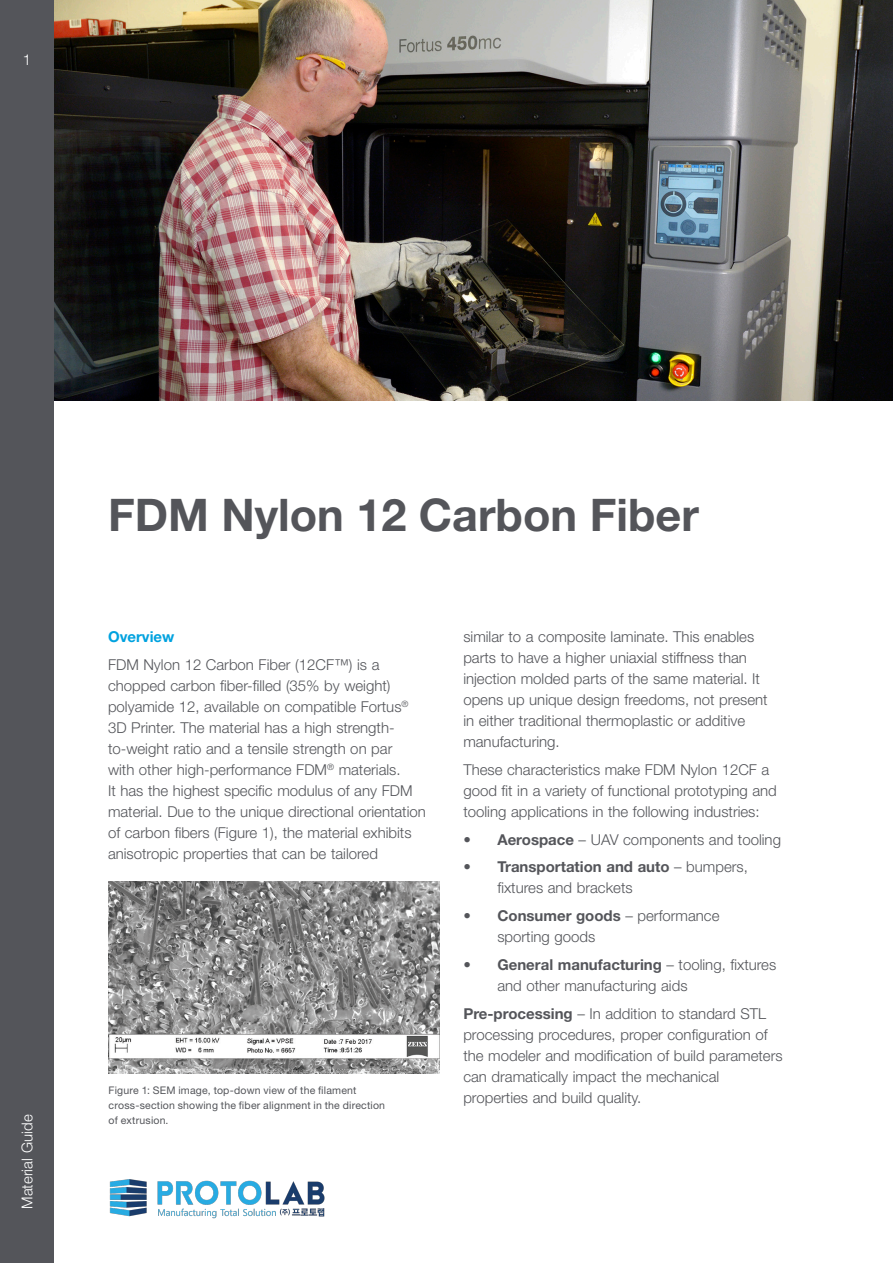
<style>
.page{position:relative;width:893px;height:1263px;background:#fff}
.page>*{position:absolute;margin:0;border:0;box-sizing:border-box;transform-origin:0 0}
.Page_Title{font:700 45px "Helvetica Neue LT Std";color:#54555a}
.Para{font:300 15px/21px "Helvetica Neue LT Std";color:#54555a}
.t1{font:300 15px "Helvetica Neue LT Std";letter-spacing:.01em;color:#fff}
.Subhead{font:700 15px "Helvetica Neue LT Std";color:#00a2df}
.Caption{font:10.5px "Helvetica Neue LT Std";letter-spacing:.015em;color:#54555a}
.s1{font-weight:700}
</style>
<div class="page">
<div style="left:0;top:0;width:54px;height:1263px;background:#54555a"></div>
<img style="left:109px;top:881px;width:331px;height:193px">
<img style="left:54px;top:0;width:839px;height:400px">
<img style="left:109px;top:1179px;width:216px;height:40px">
<p class="t1" style="left:23px;top:50px;width:10px">1</p>
<p class="t1" style="left:18px;top:1209px;width:96px;rotate:-90deg">Material Guide</p>
<p class="Page_Title" style="left:108px;top:487px;width:592px">FDM Nylon 12 Carbon Fiber</p>
<p class="Subhead" style="left:108px;top:628px;width:68px">Overview</p>
<p class="Para" style="left:108px;top:654px;width:319px">FDM Nylon 12 Carbon Fiber (12CF™) is a chopped carbon fiber-filled (35% by weight) polyamide 12, available on compatible Fortus<sup>® </sup>3D Printer. The material has a high strength&shy;to-weight ratio and a tensile strength on par<br>with other high-performance FDM<sup>®</sup> materials.<br>It has the highest specific modulus of any FDM material. Due to the unique directional orientation of carbon fibers (Figure 1), the material exhibits anisotropic properties that can be tailored</p>
<p class="Caption" style="left:109px;top:1084px;width:249px">Figure 1: SEM image, top-down view of the filament</p>
<p class="Caption" style="left:109px;top:1099px;width:278px">cross-section showing the fiber alignment in the direction</p>
<p class="Caption" style="left:109px;top:1114px;width:61px">of extrusion.</p>
<p class="Para" style="left:463px;top:626px;width:306px">similar to a composite laminate. This enables parts to have a higher uniaxial stiffness than injection molded parts of the same material. It opens up unique design freedoms, not present in either traditional thermoplastic or additive manufacturing.</p>
<p class="Para" style="left:463px;top:759px;width:315px">These characteristics make FDM Nylon 12CF a good fit in a variety of functional prototyping and tooling applications in the following industries:</p>
<p class="Para" style="left:463px;top:828px;width:319px">• <span class="s1">Aerospace</span> – UAV components and tooling</p>
<p class="Para" style="left:497px;top:856px;width:252px;text-indent:-34px">• <span class="s1">Transportation and auto</span> – bumpers, fixtures and brackets</p>
<p class="Para" style="left:497px;top:905px;width:224px;text-indent:-34px">• <span class="s1">Consumer goods</span> – performance sporting goods</p>
<p class="Para" style="left:497px;top:954px;width:280px;text-indent:-34px">• <span class="s1">General manufacturing</span> – tooling, fixtures and other manufacturing aids</p>
<p class="Para" style="left:463px;top:1002px;width:321px"><span class="s1">Pre-processing</span> – In addition to standard STL processing procedures, proper configuration of the modeler and modification of build parameters can dramatically impact the mechanical properties and build quality.</p>
</div>
